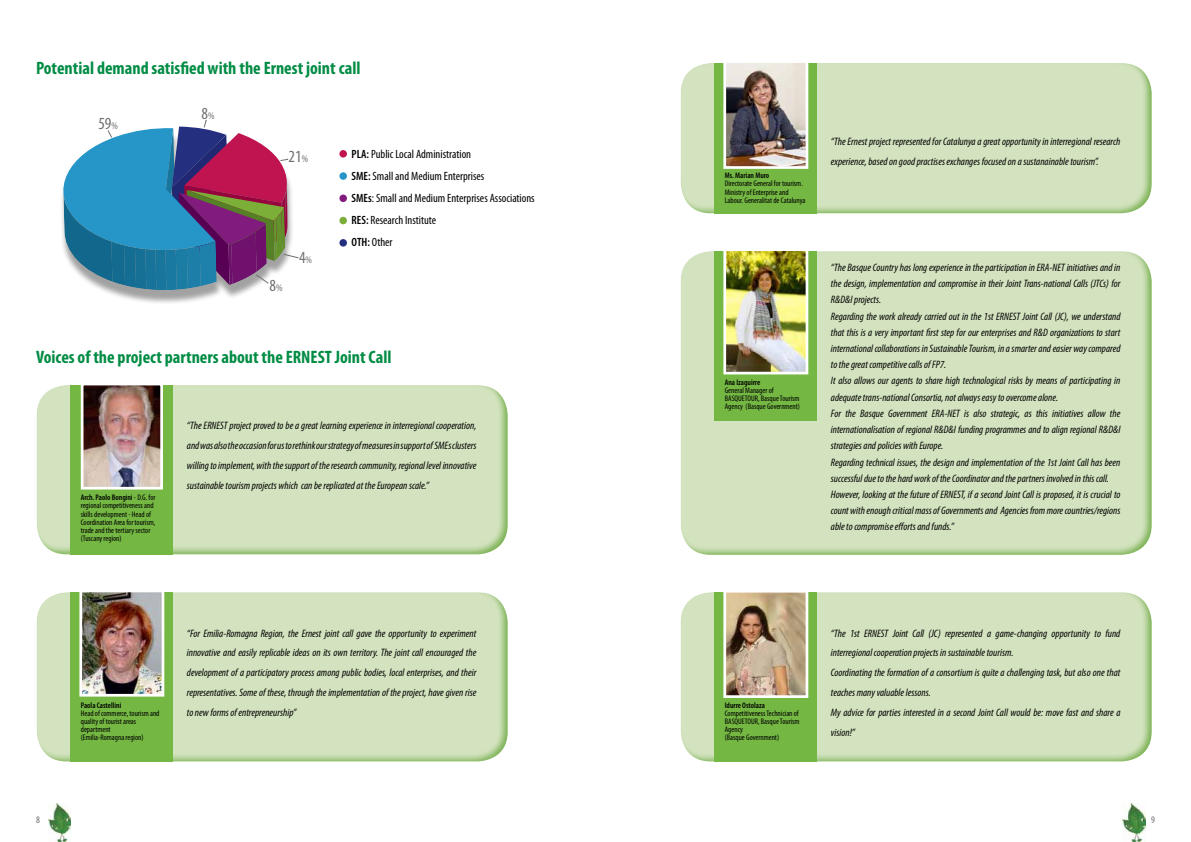
<style>
.page{position:relative;width:1191px;height:842px;background:#fff}
.page>*{position:absolute;margin:0;border:0;box-sizing:border-box;transform-origin:0 0}
.t1{font:700 condensed 18px "Myriad Pro";color:#008c44}
.t2{font:condensed 17px "Myriad Pro";color:#6d6e71}
.t3{font:condensed 12px/22px "Myriad Pro";color:#000}
.t4{font:italic condensed 10.8px/16.2px "Myriad Pro";color:#000}
.t5{font:condensed 10px "Myriad Pro";color:#6d6e71}
.t6{font:condensed 8.1px/8.1px "Myriad Pro";color:#000}
.t7{font:600 condensed 8.1px "Myriad Pro";color:#000}
.s1{font-size:10px}
.s2{font-weight:600}
</style>
<div class="page">
<img style="left:1122px;top:804px;width:23px;height:37px">
<img style="left:48px;top:804px;width:23px;height:37px">
<div style="left:339px;top:150px;width:8px;height:8px;background:#bf1450;border-radius:50%"></div>
<div style="left:339px;top:172px;width:8px;height:8px;background:#2596c7;border-radius:50%"></div>
<div style="left:339px;top:195px;width:8px;height:7px;background:#811c7e;border-radius:50%"></div>
<div style="left:339px;top:217px;width:8px;height:7px;background:#7baf37;border-radius:50%"></div>
<div style="left:339px;top:239px;width:8px;height:8px;background:#252f80;border-radius:50%"></div>
<div style="left:59px;top:131px;width:235px;height:174px;background:#000;opacity:.37"></div>
<svg style="left:59px;top:120px;width:239px;height:170px"></svg>
<div style="left:36px;top:591px;width:472px;height:171px;background:#74b743;opacity:.75"></div>
<div style="left:71px;top:592px;width:102px;height:169px;background:#74b743"></div>
<div style="left:36px;top:384px;width:472px;height:171px;background:#74b743;opacity:.75"></div>
<div style="left:71px;top:385px;width:102px;height:169px;background:#74b743"></div>
<img style="left:85px;top:387px;width:74px;height:98px">
<div style="left:81px;top:383px;width:82px;height:106px;border:3px solid #fff"></div>
<img style="left:83px;top:594px;width:77px;height:99px">
<div style="left:79px;top:590px;width:85px;height:107px;border:3px solid #fff"></div>
<div style="left:680px;top:62px;width:472px;height:152px;background:#74b743;opacity:.75"></div>
<div style="left:714px;top:63px;width:103px;height:150px;background:#74b743"></div>
<img style="left:727px;top:64px;width:77px;height:101px">
<div style="left:723px;top:60px;width:85px;height:109px;border:3px solid #fff"></div>
<div style="left:680px;top:250px;width:472px;height:305px;background:#d3e3bf"></div>
<div style="left:714px;top:251px;width:103px;height:169px;background:#74b743"></div>
<img style="left:727px;top:252px;width:77px;height:118px">
<div style="left:723px;top:248px;width:85px;height:126px;border:3px solid #fff"></div>
<div style="left:680px;top:591px;width:472px;height:171px;background:#74b743;opacity:.75"></div>
<div style="left:714px;top:592px;width:103px;height:169px;background:#74b743"></div>
<img style="left:727px;top:594px;width:77px;height:100px">
<div style="left:723px;top:590px;width:85px;height:108px;border:3px solid #fff"></div>
<h1 class="t1" style="left:36px;top:56px;width:326px">Potential demand satisfied with the Ernest joint call</h1>
<h2 class="t2" style="left:98px;top:113px;width:21px">59<span class="s1">%</span></h2>
<h2 class="t2" style="left:201px;top:103px;width:14px">8<span class="s1">%</span></h2>
<h2 class="t2" style="left:289px;top:146px;width:21px">21<span class="s1">%</span></h2>
<h2 class="t2" style="left:269px;top:276px;width:14px">8<span class="s1">%</span></h2>
<h2 class="t2" style="left:299px;top:247px;width:14px">4<span class="s1">%</span></h2>
<p class="t3" style="left:351px;top:143px;width:185px"><span class="s2">PLA:</span> Public Local Administration<br><span class="s2">SME:</span> Small and Medium Enterprises<br><span class="s2">SMEs</span>: Small and Medium Enterprises Associations<br><span class="s2">RES:</span> Research Institute<br><span class="s2">OTH:</span> Other</p>
<h1 class="t1" style="left:36px;top:346px;width:357px">Voices of the project partners about the ERNEST Joint Call</h1>
<p class="t6" style="left:81px;top:493px;width:76px"><span class="s2">Arch. Paolo Bongini</span> - D.G. for regional competitiveness and skills development - Head of<br>Coordination Area for tourism, trade and the tertiary sector (Tuscany region)</p>
<p class="t4" style="left:187px;top:416px;width:291px;line-height:19.8px;text-align:justify">“The ERNEST project proved to be a great learning experience in interregional cooperation, and was also the occasion for us to rethink our strategy of measures in support of SMEs clusters willing to implement, with the support of the research community, regional level innovative sustainable tourism projects which can be replicated at the European scale.”</p>
<p class="t7" style="left:81px;top:700px;width:42px">Paola Castellini</p>
<p class="t6" style="left:81px;top:709px;width:80px">Head of commerce, tourism and quality of tourist areas department<br>(Emilia-Romagna region)</p>
<p class="t4" style="left:187px;top:623px;width:291px;line-height:19.8px;text-align:justify">“For Emilia-Romagna Region, the Ernest joint call gave the opportunity to experiment innovative and easily replicable ideas on its own territory. The joint call encouraged the development of a participatory process among public bodies, local enterprises, and their representatives. Some of these, through the implementation of the project, have given rise to new forms of entrepreneurship”</p>
<p class="t7" style="left:725px;top:171px;width:46px">Ms. Marian Muro</p>
<p class="t6" style="left:725px;top:180px;width:82px">Directorate General for tourism.<br>Ministry of Enterprise and<br>Labour. Generalitat de Catalunya</p>
<p class="t7" style="left:725px;top:378px;width:37px">Ana Izaguirre</p>
<p class="t6" style="left:725px;top:386px;width:77px">General Manager of<br>BASQUETOUR, Basque Tourism<br>Agency (Basque Government)</p>
<p class="t4" style="left:831px;top:132px;width:291px;line-height:19.8px">“The Ernest project represented for Catalunya a great opportunity in interregional research experience, based on good practises exchanges focused on a sustanainable tourism”.</p>
<p class="t4" style="left:831px;top:259px;width:291px">“The Basque Country has long experience in the participation in ERA-NET initiatives and in the design, implementation and compromise in their Joint Trans-national Calls (JTCs) for R&amp;D&amp;I projects.<br>Regarding the work already carried out in the 1st ERNEST Joint Call (JC), we understand that this is a very important first step for our enterprises and R&amp;D organizations to start international collaborations in Sustainable Tourism, in a smarter and easier way compared to the great competitive calls of FP7.<br>It also allows our agents to share high technological risks by means of participating in adequate trans-national Consortia, not always easy to overcome alone.<br>For the Basque Government ERA-NET is also strategic, as this initiatives allow the internationalisation of regional R&amp;D&amp;I funding programmes and to align regional R&amp;D&amp;I strategies and policies with Europe.<br>Regarding technical issues, the design and implementation of the 1st Joint Call has been successful due to the hard work of the Coordinator and the partners involved in this call.<br>However, looking at the future of ERNEST, if a second Joint Call is proposed, it is crucial to count with enough critical mass of Governments and Agencies from more countries/regions able to compromise efforts and funds.”</p>
<p class="t7" style="left:725px;top:700px;width:42px">Idurre Ostolaza</p>
<p class="t6" style="left:725px;top:709px;width:76px">Competitiveness Technician of<br>BASQUETOUR, Basque Tourism<br>Agency<br>(Basque Government)</p>
<p class="t4" style="left:831px;top:623px;width:291px;line-height:19.8px">“The 1st ERNEST Joint Call (JC) represented a game-changing opportunity to fund interregional cooperation projects in sustainable tourism.<br>Coordinating the formation of a consortium is quite a challenging task, but also one that teaches many valuable lessons.<br>My advice for parties interested in a second Joint Call would be: move fast and share a vision!”</p>
<p class="t5" style="left:36px;top:814px;width:5px">8</p>
<p class="t5" style="left:1151px;top:814px;width:5px">9</p>
</div>
